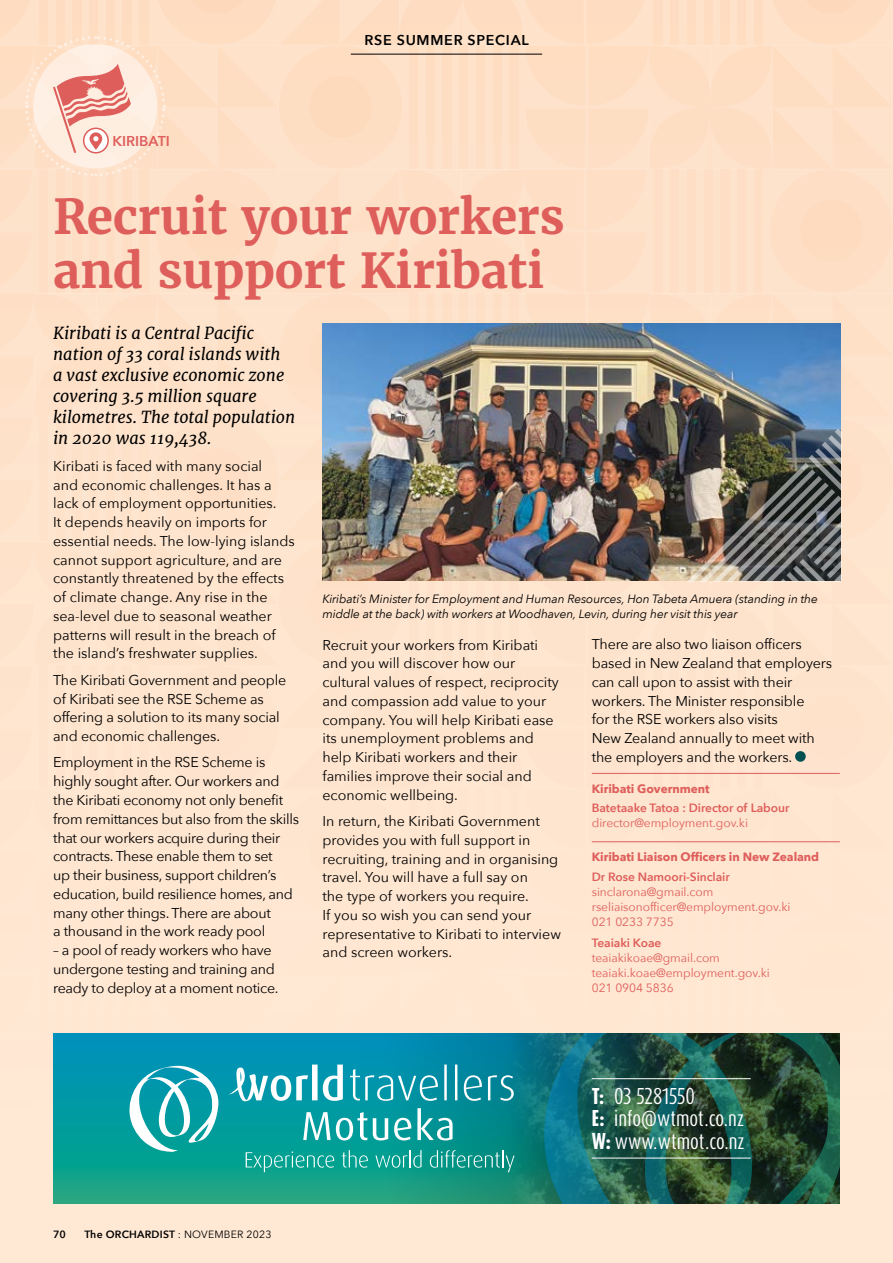
<style>
.page{position:relative;width:893px;height:1263px;background:#fff}
.page>*{position:absolute;margin:0;border:0;box-sizing:border-box;transform-origin:0 0}
.t1{font:700 48px/54px "Merriweather";letter-spacing:-.01em;color:#de5e5b}
.t2{font:19.05px/22.8px "Dax Compact Pro";color:#fff}
.t3{font:italic 16.5px/21px "Merriweather";color:#000}
.t4{font:14.25px/18.8px "Avenir Next";letter-spacing:-.01em;color:#000}
.t5{font:600 14.25px "Avenir Next";letter-spacing:.05em;color:#000}
.t6{font:600 14.25px "Avenir Next";color:#de5e5b}
.t7{font:12px/15px "Avenir Next";letter-spacing:-.005em;color:#de5e5b}
.t8{font:italic 12px/15px "Avenir Next";letter-spacing:-.01em;color:#000}
.t9{font:600 12px "Avenir Next";letter-spacing:-.005em;color:#de5e5b}
.t10{font:700 12px "Avenir Next";letter-spacing:-.005em;color:#de5e5b}
.t11{font:600 10.5px "Avenir Next";letter-spacing:.02em;color:#000}
.s1{font-weight:400}
.s2{font-weight:800}
</style>
<div class="page">
<img style="left:0;top:0;width:893px;height:1263px">
<hr style="left:351px;top:54px;width:191px;height:1px;background:#000">
<p class="t6" style="left:112px;top:129px;width:59px">KIRIBATI</p>
<p class="t5" style="left:365px;top:28px;width:166px">RSE SUMMER SPECIAL</p>
<h1 class="t1" style="left:53px;top:190px;width:513px">Recruit your workers and support Kiribati</h1>
<p class="t3" style="left:53px;top:323px;width:244px">Kiribati is a Central Pacific nation of 33 coral islands with<br>a vast exclusive economic zone covering 3.5 million square kilometres. The total population in 2020 was 119,438.</p>
<p class="t4" style="left:53px;top:456px;width:243px">Kiribati is faced with many social<br>and economic challenges. It has a lack of employment opportunities.<br>It depends heavily on imports for essential needs. The low-lying islands cannot support agriculture, and are constantly threatened by the effects of climate change. Any rise in the sea-level due to seasonal weather patterns will result in the breach of the island’s freshwater supplies.</p>
<p class="t4" style="left:53px;top:670px;width:235px">The Kiribati Government and people of Kiribati see the RSE Scheme as offering a solution to its many social and economic challenges.</p>
<p class="t4" style="left:53px;top:752px;width:247px">Employment in the RSE Scheme is highly sought after. Our workers and the Kiribati economy not only benefit from remittances but also from the skills that our workers acquire during their contracts. These enable them to set<br>up their business, support children’s education, build resilience homes, and many other things. There are about<br>a thousand in the work ready pool</p>
<p class="t4" style="left:53px;top:940px;width:227px">– a pool of ready workers who have undergone testing and training and ready to deploy at a moment notice.</p>
<p class="t8" style="left:322px;top:591px;width:497px">Kiribati’s Minister for Employment and Human Resources, Hon Tabeta Amuera (standing in the middle at the back) with workers at Woodhaven, Levin, during her visit this year</p>
<p class="t4" style="left:592px;top:634px;width:242px">There are also two liaison officers based in New Zealand that employers can call upon to assist with their workers. The Minister responsible<br>for the RSE workers also visits<br>New Zealand annually to meet with the employers and the workers.</p>
<p class="t10" style="left:592px;top:778px;width:119px">Kiribati Government</p>
<p class="t9" style="left:592px;top:798px;width:199px">Batetaake Tatoa : Director of Labour</p>
<p class="t7" style="left:592px;top:815px;width:158px">director@employment.gov.ki</p>
<p class="t10" style="left:592px;top:847px;width:229px">Kiribati Liaison Officers in New Zealand</p>
<p class="t9" style="left:592px;top:866px;width:139px">Dr Rose Namoori-Sinclair</p>
<p class="t7" style="left:592px;top:883px;width:200px">sinclarona@gmail.com rseliaisonofficer@employment.gov.ki<br>021 0233 7735</p>
<p class="t9" style="left:592px;top:932px;width:71px">Teaiaki Koae</p>
<p class="t7" style="left:592px;top:950px;width:180px">teaiakikoae@gmail.com teaiaki.koae@employment.gov.ki<br>021 0904 5836</p>
<p class="t4" style="left:322px;top:635px;width:238px">Recruit your workers from Kiribati and you will discover how our cultural values of respect, reciprocity and compassion add value to your company. You will help Kiribati ease its unemployment problems and help Kiribati workers and their families improve their social and economic wellbeing.</p>
<p class="t4" style="left:322px;top:811px;width:240px">In return, the Kiribati Government provides you with full support in recruiting, training and in organising travel. You will have a full say on<br>the type of workers you require.<br>If you so wish you can send your representative to Kiribati to interview and screen workers.</p>
<p class="t11" style="left:53px;top:1226px;width:14px">70</p>
<p class="t11" style="left:84px;top:1226px;width:189px">The ORCHARDIST <span class="s1">: NOVEMBER 2023</span></p>
<h2 class="t2" style="left:592px;top:1084px;width:154px"><span class="s2">T:</span> 03 5281550<br><span class="s2">E:</span> info@wtmot.co.nz<br><span class="s2">W:</span> www.wtmot.co.nz</h2>
</div>
